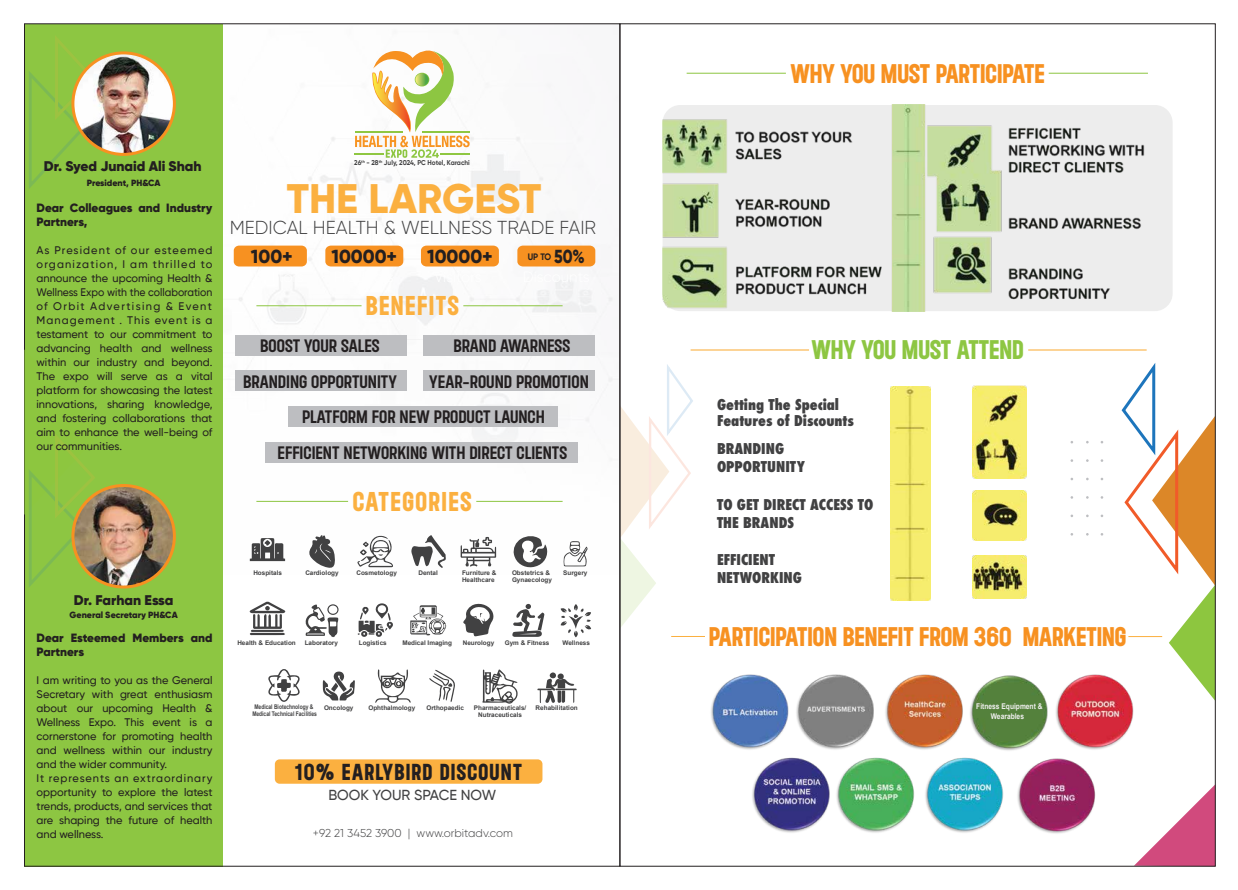
<style>
.page{position:relative;width:1238px;height:890px;background:#fff}
.page>*{position:absolute;margin:0;border:0;box-sizing:border-box;transform-origin:0 0}
.t1{font:800 41.2px "Gilroy";color:#fbb040}
.t2{font:700 29.3px "Roundkey";letter-spacing:.05em;color:#fbb040}
.t3{font:700 29px "Roundkey";color:#f79121}
.t4{font:700 29px "Roundkey";color:#8dc642}
.t5{font:700 24.9px "Roundkey";letter-spacing:.05em;color:#231f20}
.t6{font:500 19.4px "Roundkey";color:#231f20;scale:1.07 1}
.t7{font:800 18.9px "Gilroy";color:#231f20}
.t8{font:300 18.8px "Gilroy";color:#414142}
.t9{font:800 condensed 14.5px/17.7px "Futura";color:#414142}
.t10{font:500 14.5px "Gilroy";letter-spacing:-.005em;color:#414142}
.t11{font:900 14px "Gilroy";color:#231f20}
.t12{font:900 12px/14px "Gilroy";color:#231f20}
.t13{font:300 11.4px "Gilroy";color:#414142}
.t14{font:500 11px/14px "Gilroy";color:#231f20;text-align:justify}
.t15{font:700 9.3px "Gilroy";color:#231f20;scale:.91 1}
.t16{font:900 9px "Gilroy";color:#231f20}
.t17{font:700 7.9px/9.6px "Arial";color:#f1f0f0;text-align:center;scale:.84 1}
.t18{font:700 7px "Gilroy";letter-spacing:-.005em;color:#414142;scale:.94 1}
.t19{font:700 6.4px/7.1px "Arial";color:#414142}
.t20{font:700 6.4px/7.1px "Arial";color:#414142;text-align:center;scale:.78 1}
.s1{font-weight:800;font-size:18.9px}
</style>
<div class="page">
<svg style="left:1136px;top:786px;width:77px;height:78px"></svg>
<img style="left:233px;top:137px;width:380px;height:431px">
<svg style="left:1121px;top:363px;width:92px;height:335px"></svg>
<svg style="left:621px;top:364px;width:72px;height:263px"></svg>
<hr style="left:256px;top:305px;width:105px;height:1px;background:#8dc642">
<hr style="left:463px;top:305px;width:99px;height:1px;background:#8dc642">
<hr style="left:1048px;top:73px;width:100px;height:1px;background:#8dc642">
<hr style="left:687px;top:73px;width:99px;height:1px;background:#8dc642">
<hr style="left:1028px;top:349px;width:118px;height:1px;background:#fbb040">
<hr style="left:690px;top:349px;width:119px;height:1px;background:#fbb040">
<hr style="left:671px;top:636px;width:34px;height:1px;background:#fbb040">
<hr style="left:1128px;top:636px;width:34px;height:1px;background:#fbb040">
<div style="left:235px;top:335px;width:172px;height:21px;background:#bdbec1"></div>
<div style="left:235px;top:370px;width:172px;height:21px;background:#bdbec1"></div>
<div style="left:423px;top:335px;width:172px;height:21px;background:#bdbec1"></div>
<div style="left:423px;top:370px;width:172px;height:21px;background:#bdbec1"></div>
<div style="left:288px;top:406px;width:270px;height:21px;background:#bdbec1"></div>
<hr style="left:256px;top:501px;width:92px;height:1px;background:#8dc642">
<hr style="left:476px;top:501px;width:86px;height:1px;background:#8dc642">
<div style="left:266px;top:442px;width:312px;height:21px;background:#bdbec1"></div>
<div style="left:275px;top:759px;width:267px;height:24px;background:#fbb040;border-radius:5px"></div>
<svg style="left:249px;top:601px;width:37px;height:34px"></svg>
<svg style="left:250px;top:538px;width:35px;height:23px"></svg>
<svg style="left:460px;top:537px;width:36px;height:29px"></svg>
<svg style="left:560px;top:604px;width:31px;height:33px"></svg>
<svg style="left:463px;top:603px;width:31px;height:33px"></svg>
<svg style="left:357px;top:603px;width:36px;height:34px"></svg>
<svg style="left:357px;top:534px;width:36px;height:33px"></svg>
<svg style="left:309px;top:535px;width:26px;height:33px"></svg>
<svg style="left:512px;top:603px;width:32px;height:33px"></svg>
<svg style="left:305px;top:604px;width:33px;height:33px"></svg>
<svg style="left:411px;top:535px;width:35px;height:33px"></svg>
<svg style="left:563px;top:541px;width:25px;height:25px"></svg>
<svg style="left:513px;top:535px;width:35px;height:33px"></svg>
<svg style="left:410px;top:605px;width:36px;height:30px"></svg>
<svg style="left:268px;top:669px;width:32px;height:33px"></svg>
<svg style="left:482px;top:669px;width:36px;height:35px"></svg>
<svg style="left:537px;top:672px;width:40px;height:31px"></svg>
<svg style="left:375px;top:669px;width:36px;height:33px"></svg>
<svg style="left:323px;top:671px;width:32px;height:29px"></svg>
<svg style="left:429px;top:669px;width:26px;height:33px"></svg>
<div style="left:234px;top:245px;width:73px;height:21px;background:#f79121;border-radius:5px"></div>
<svg style="left:325px;top:245px;width:78px;height:21px;background:#f7952a"></svg>
<svg style="left:421px;top:245px;width:78px;height:21px;background:#f7952a"></svg>
<svg style="left:517px;top:245px;width:78px;height:21px;background:#f6952a"></svg>
<div style="left:25px;top:24px;width:198px;height:842px;background:#8dc642"></div>
<hr style="left:354px;top:153px;width:30px;height:1px;background:#8fc742">
<svg style="left:355px;top:50px;width:115px;height:108px"></svg>
<svg style="left:29px;top:36px;width:66px;height:152px"></svg>
<svg style="left:24px;top:349px;width:78px;height:239px"></svg>
<img style="left:73px;top:53px;width:101px;height:101px;border-radius:51px">
<div style="left:71px;top:51px;width:105px;height:105px;border:3px solid #f79121;border-radius:50%"></div>
<img style="left:73px;top:485px;width:101px;height:102px;border-radius:51px">
<div style="left:71px;top:484px;width:105px;height:104px;border:3px solid #f79121;border-radius:50%"></div>
<img style="left:890px;top:387px;width:40px;height:213px">
<img style="left:972px;top:555px;width:54px;height:43px">
<img style="left:972px;top:385px;width:54px;height:93px">
<img style="left:972px;top:490px;width:54px;height:50px">
<img style="left:711px;top:672px;width:424px;height:162px">
<img style="left:662px;top:105px;width:511px;height:206px">
<p class="t11" style="left:44px;top:157px;width:159px">Dr. Syed Junaid Ali Shah</p>
<p class="t16" style="left:87px;top:177px;width:75px">President, PH&amp;CA</p>
<p class="t12" style="left:37px;top:201px;width:177px">Dear Colleagues and Industry<br>Partners,</p>
<p class="t14" style="left:37px;top:243px;width:177px">As President of our esteemed organization, I am thrilled to announce the upcoming Health &amp; Wellness Expo with the collaboration of Orbit Advertising &amp; Event Management . This event is a testament to our commitment to advancing health and wellness within our industry and beyond.<br>The expo will serve as a vital platform for showcasing the latest innovations, sharing knowledge, and fostering collaborations that aim to enhance the well-being of our communities.</p>
<p class="t18" style="left:354px;top:158px;width:124px">26<sup>th</sup> - 28<sup>th</sup> July, 2024, PC Hotel, Karachi</p>
<h1 class="t1" style="left:287px;top:173px;width:256px">THE LARGEST</h1>
<h3 class="t8" style="left:230px;top:216px;width:368px">MEDICAL HEALTH &amp; WELLNESS TRADE FAIR</h3>
<h3 class="t7" style="left:251px;top:245px;width:43px">100+</h3>
<h3 class="t7" style="left:331px;top:245px;width:67px">10000+</h3>
<h3 class="t7" style="left:427px;top:245px;width:67px">10000+</h3>
<p class="t15" style="left:528px;top:251px;width:64px">UP TO <span class="s1">50%</span></p>
<h2 class="t2" style="left:366px;top:288px;width:94px">BENEFITS</h2>
<h3 class="t6" style="left:260px;top:334px;width:113px">BOOST YOUR SALES</h3>
<h3 class="t6" style="left:453px;top:334px;width:111px">BRAND AWARNESS</h3>
<h3 class="t6" style="left:243px;top:370px;width:145px">BRANDING OPPORTUNITY</h3>
<h3 class="t6" style="left:429px;top:370px;width:151px">YEAR-ROUND PROMOTION</h3>
<h3 class="t6" style="left:302px;top:405px;width:228px">PLATFORM FOR NEW PRODUCT LAUNCH</h3>
<h3 class="t6" style="left:278px;top:441px;width:272px">EFFICIENT NETWORKING WITH DIRECT CLIENTS</h3>
<h2 class="t2" style="left:353px;top:484px;width:120px">CATEGORIES</h2>
<p class="t11" style="left:74px;top:591px;width:101px">Dr. Farhan Essa</p>
<p class="t16" style="left:70px;top:609px;width:110px">General Secretary PH&amp;CA</p>
<p class="t12" style="left:37px;top:630px;width:177px">Dear Esteemed Members and<br>Partners</p>
<p class="t14" style="left:37px;top:673px;width:177px;text-align:left">I am writing to you as the General<br>Secretary with great enthusiasm about our upcoming Health &amp;<br>Wellness Expo. This event is a cornerstone for promoting health and wellness within our industry and the wider community.<br>It represents an extraordinary opportunity to explore the latest trends, products, and services that are shaping the future of health and wellness.</p>
<p class="t19" style="left:253px;top:569px;width:30px">Hospitals</p>
<p class="t19" style="left:305px;top:569px;width:35px">Cardiology</p>
<p class="t19" style="left:356px;top:569px;width:42px">Cosmetology</p>
<p class="t19" style="left:418px;top:569px;width:21px">Dental</p>
<p class="t19" style="left:462px;top:569px;width:36px">Furniture &amp;</p>
<p class="t19" style="left:563px;top:569px;width:26px">Surgery</p>
<p class="t19" style="left:462px;top:576px;width:34px">Healthcare</p>
<p class="t19" style="left:512px;top:569px;width:42px">Obstetrics &amp;<br>Gynaecology</p>
<p class="t19" style="left:237px;top:639px;width:60px">Health &amp; Education</p>
<p class="t19" style="left:305px;top:639px;width:35px">Laboratory</p>
<p class="t19" style="left:359px;top:639px;width:30px">Logistics</p>
<p class="t19" style="left:402px;top:639px;width:51px">Medical Imaging</p>
<p class="t19" style="left:463px;top:639px;width:33px">Neurology</p>
<p class="t19" style="left:505px;top:639px;width:46px">Gym &amp; Fitness</p>
<p class="t19" style="left:562px;top:639px;width:29px">Wellness</p>
<p class="t20" style="left:252px;top:703px;width:84px">Medical Biotechnology &amp;<br>Medical Technical Facilities</p>
<p class="t19" style="left:324px;top:704px;width:31px">Oncology</p>
<p class="t19" style="left:368px;top:704px;width:48px">Ophthalmology</p>
<p class="t19" style="left:426px;top:704px;width:39px">Orthopaedic</p>
<p class="t19" style="left:474px;top:704px;width:54px">Pharmaceuticals/</p>
<p class="t19" style="left:536px;top:704px;width:44px">Rehabilitation</p>
<p class="t19" style="left:478px;top:711px;width:45px">Nutraceuticals</p>
<h3 class="t5" style="left:295px;top:757px;width:228px">10% EARLYBIRD DISCOUNT</h3>
<h3 class="t10" style="left:328px;top:786px;width:169px">BOOK YOUR SPACE NOW</h3>
<p class="t13" style="left:313px;top:826px;width:202px">+92 21 3452 3900 | www.orbitadv.com</p>
<h3 class="t3" style="left:790px;top:56px;width:256px">WHY YOU MUST PARTICIPATE</h3>
<h3 class="t4" style="left:811px;top:332px;width:214px">WHY YOU MUST ATTEND</h3>
<h3 class="t9" style="left:717px;top:396px;width:138px;line-height:16.9px">Getting The Special<br>Features of Discounts</h3>
<h3 class="t9" style="left:717px;top:439px;width:89px">BRANDING<br>OPPORTUNITY</h3>
<h3 class="t9" style="left:717px;top:495px;width:158px">TO GET DIRECT ACCESS TO<br>THE BRANDS</h3>
<h3 class="t9" style="left:717px;top:551px;width:87px">EFFICIENT<br>NETWORKING</h3>
<h3 class="t3" style="left:709px;top:619px;width:419px">PARTICIPATION BENEFIT FROM 360 MARKETING</h3>
<p class="t17" style="left:976px;top:701px;width:80px">Fitness Equipment &amp;<br>Wearables</p>
</div>
